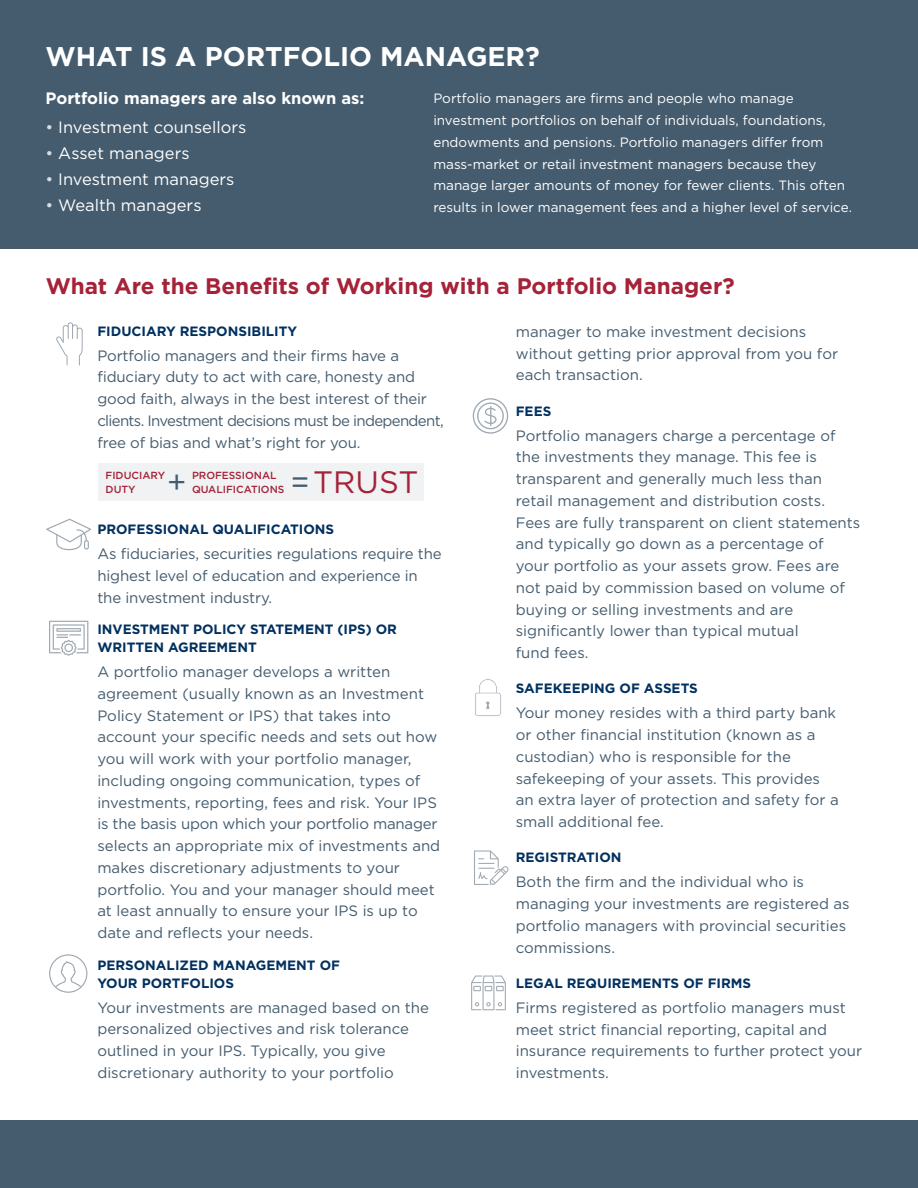
<style>
.page{position:relative;width:918px;height:1188px;background:#fff}
.page>*{position:absolute;margin:0;border:0;box-sizing:border-box;transform-origin:0 0}
.t1{font:30.9px "Gotham";color:#a52238}
.t2{font:30.9px "Gotham";color:#445c6e}
.t3{font:700 27px "Gotham";color:#fff}
.t4{font:700 22.5px "Gotham";color:#a52238}
.t5{font:16.5px "Gotham";color:#fff}
.t6{font:700 16.5px "Gotham";color:#fff}
.t7{font:15px/21.8px "Gotham";color:#445c6e}
.t8{font:13.5px/21.8px "Gotham";color:#fff}
.t9{font:700 13.5px/18px "Gotham";color:#00305f}
.t10{font:500 10.35px/14.4px "Gotham";color:#a52238}
.s1{color:#d1dee9}
.s2{color:#445c6e}
</style>
<div class="page">
<div style="left:0;top:1120px;width:918px;height:68px;background:#445c6e"></div>
<div style="left:0;top:0;width:918px;height:248px;background:#445c6e"></div>
<div style="left:98px;top:464px;width:326px;height:37px;background:#f0f2f3"></div>
<svg style="left:56px;top:322px;width:27px;height:44px"></svg>
<svg style="left:46px;top:519px;width:45px;height:31px"></svg>
<svg style="left:473px;top:398px;width:35px;height:36px"></svg>
<svg style="left:474px;top:850px;width:34px;height:35px"></svg>
<svg style="left:475px;top:679px;width:26px;height:37px"></svg>
<svg style="left:471px;top:976px;width:35px;height:34px"></svg>
<svg style="left:49px;top:621px;width:39px;height:35px"></svg>
<svg style="left:49px;top:954px;width:38px;height:39px"></svg>
<h2 class="t3" style="left:45px;top:44px;width:496px">WHAT IS A PORTFOLIO MANAGER?</h2>
<p class="t6" style="left:45px;top:90px;width:320px">Portfolio managers are also known as:</p>
<p class="t5" style="left:45px;top:120px;width:202px"><span class="s1">•</span> Investment counsellors</p>
<p class="t5" style="left:45px;top:146px;width:146px"><span class="s1">•</span> Asset managers</p>
<p class="t5" style="left:45px;top:172px;width:190px"><span class="s1">•</span> Investment managers</p>
<p class="t5" style="left:45px;top:198px;width:158px"><span class="s1">•</span> Wealth managers</p>
<p class="t8" style="left:433px;top:88px;width:420px">Portfolio managers are firms and people who manage investment portfolios on behalf of individuals, foundations, endowments and pensions. Portfolio managers differ from mass-market or retail investment managers because they manage larger amounts of money for fewer clients. This often results in lower management fees and a higher level of service.</p>
<h3 class="t4" style="left:46px;top:276px;width:691px">What Are the Benefits of Working with a Portfolio Manager?</h3>
<p class="t9" style="left:97px;top:323px;width:201px">FIDUCIARY RESPONSIBILITY</p>
<p class="t7" style="left:97px;top:345px;width:348px">Portfolio managers and their firms have a fiduciary duty to act with care, honesty and good faith, always in the best interest of their clients. Investment decisions must be independent, free of bias and what’s right for you.</p>
<p class="t10" style="left:106px;top:468px;width:61px">FIDUCIARY<br>DUTY</p>
<p class="t10" style="left:192px;top:468px;width:86px">PROFESSIONAL</p>
<p class="t7" style="left:516px;top:322px;width:324px">manager to make investment decisions without getting prior approval from you for each transaction.</p>
<p class="t9" style="left:516px;top:403px;width:37px">FEES</p>
<p class="t7" style="left:516px;top:425px;width:346px">Portfolio managers charge a percentage of the investments they manage. This fee is transparent and generally much less than retail management and distribution costs.<br>Fees are fully transparent on client statements and typically go down as a percentage of your portfolio as your assets grow. Fees are not paid by commission based on volume of buying or selling investments and are significantly lower than typical mutual<br>fund fees.</p>
<p class="t9" style="left:516px;top:680px;width:184px">SAFEKEEPING OF ASSETS</p>
<p class="t7" style="left:516px;top:703px;width:324px">Your money resides with a third party bank or other financial institution (known as a custodian) who is responsible for the safekeeping of your assets. This provides an extra layer of protection and safety for a small additional fee.</p>
<p class="t9" style="left:516px;top:849px;width:107px">REGISTRATION</p>
<p class="t7" style="left:516px;top:872px;width:335px">Both the firm and the individual who is managing your investments are registered as portfolio managers with provincial securities commissions.</p>
<p class="t9" style="left:516px;top:975px;width:237px">LEGAL REQUIREMENTS OF FIRMS</p>
<p class="t7" style="left:516px;top:998px;width:348px">Firms registered as portfolio managers must meet strict financial reporting, capital and insurance requirements to further protect your investments.</p>
<h1 class="t2" style="left:167px;top:468px;width:21px">+</h1>
<h1 class="t1" style="left:291px;top:468px;width:129px"><span class="s2">=</span>TRUST</h1>
<p class="t10" style="left:192px;top:483px;width:94px">QUALIFICATIONS</p>
<p class="t9" style="left:97px;top:521px;width:238px">PROFESSIONAL QUALIFICATIONS</p>
<p class="t7" style="left:97px;top:544px;width:346px">As fiduciaries, securities regulations require the highest level of education and experience in the investment industry.</p>
<p class="t9" style="left:97px;top:621px;width:301px">INVESTMENT POLICY STATEMENT (IPS) OR<br>WRITTEN AGREEMENT</p>
<p class="t7" style="left:97px;top:662px;width:344px">A portfolio manager develops a written agreement (usually known as an Investment Policy Statement or IPS) that takes into account your specific needs and sets out how you will work with your portfolio manager, including ongoing communication, types of investments, reporting, fees and risk. Your IPS is the basis upon which your portfolio manager selects an appropriate mix of investments and makes discretionary adjustments to your portfolio. You and your manager should meet at least annually to ensure your IPS is up to date and reflects your needs.</p>
<p class="t9" style="left:97px;top:957px;width:244px">PERSONALIZED MANAGEMENT OF<br>YOUR PORTFOLIOS</p>
<p class="t7" style="left:97px;top:997px;width:333px">Your investments are managed based on the personalized objectives and risk tolerance outlined in your IPS. Typically, you give discretionary authority to your portfolio</p>
</div>
